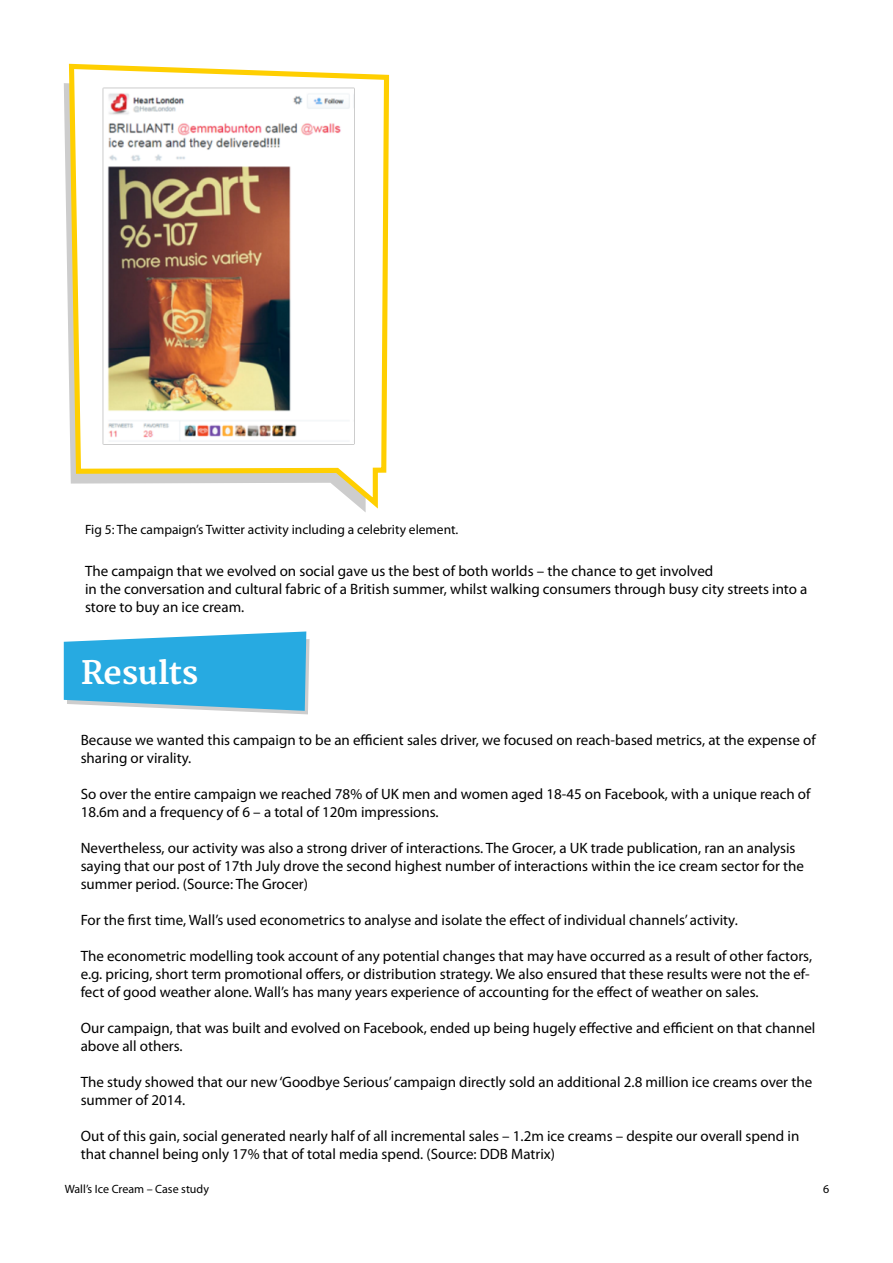
<style>
.page{position:relative;width:893px;height:1263px;background:#fff}
.page>*{position:absolute;margin:0;border:0;box-sizing:border-box;transform-origin:0 0}
.t1{font:700 31.5px "Merriweather";letter-spacing:-.01em;color:#fff}
.t2{font:15px/18px "Myriad Pro";color:#000}
.t3{font:13.5px "Myriad Pro";color:#000}
.t4{font:12px "Myriad Pro";color:#000}
</style>
<div class="page">
<svg style="left:66px;top:63px;width:324px;height:652px"></svg>
<img style="left:103px;top:87px;width:252px;height:357px">
<p class="t3" style="left:85px;top:521px;width:375px">Fig 5: The campaign’s Twitter activity including a celebrity element.</p>
<p class="t2" style="left:85px;top:562px;width:724px">The campaign that we evolved on social gave us the best of both worlds – the chance to get involved<br>in the conversation and cultural fabric of a British summer, whilst walking consumers through busy city streets into a store to buy an ice cream.</p>
<h1 class="t1" style="left:81px;top:654px;width:119px">Results</h1>
<p class="t2" style="left:81px;top:730px;width:736px">Because we wanted this campaign to be an efficient sales driver, we focused on reach-based metrics, at the expense of sharing or virality.</p>
<p class="t2" style="left:81px;top:784px;width:731px">So over the entire campaign we reached 78% of UK men and women aged 18-45 on Facebook, with a unique reach of<br>18.6m and a frequency of 6 – a total of 120m impressions.</p>
<p class="t2" style="left:81px;top:838px;width:725px">Nevertheless, our activity was also a strong driver of interactions. The Grocer, a UK trade publication, ran an analysis saying that our post of 17th July drove the second highest number of interactions within the ice cream sector for the summer period. (Source: The Grocer)</p>
<p class="t2" style="left:81px;top:910px;width:659px">For the first time, Wall’s used econometrics to analyse and isolate the effect of individual channels’ activity.</p>
<p class="t2" style="left:81px;top:946px;width:733px">The econometric modelling took account of any potential changes that may have occurred as a result of other factors, e.g. pricing, short term promotional offers, or distribution strategy. We also ensured that these results were not the ef&shy;fect of good weather alone. Wall’s has many years experience of accounting for the effect of weather on sales.</p>
<p class="t2" style="left:81px;top:1018px;width:736px">Our campaign, that was built and evolved on Facebook, ended up being hugely effective and efficient on that channel above all others.</p>
<p class="t2" style="left:81px;top:1072px;width:733px">The study showed that our new ‘Goodbye Serious’ campaign directly sold an additional 2.8 million ice creams over the summer of 2014.</p>
<p class="t2" style="left:81px;top:1126px;width:720px">Out of this gain, social generated nearly half of all incremental sales – 1.2m ice creams – despite our overall spend in that channel being only 17% that of total media spend. (Source: DDB Matrix)</p>
<p class="t4" style="left:65px;top:1182px;width:146px">Wall’s Ice Cream – Case study</p>
<p class="t4" style="left:823px;top:1182px;width:8px">6</p>
</div>
